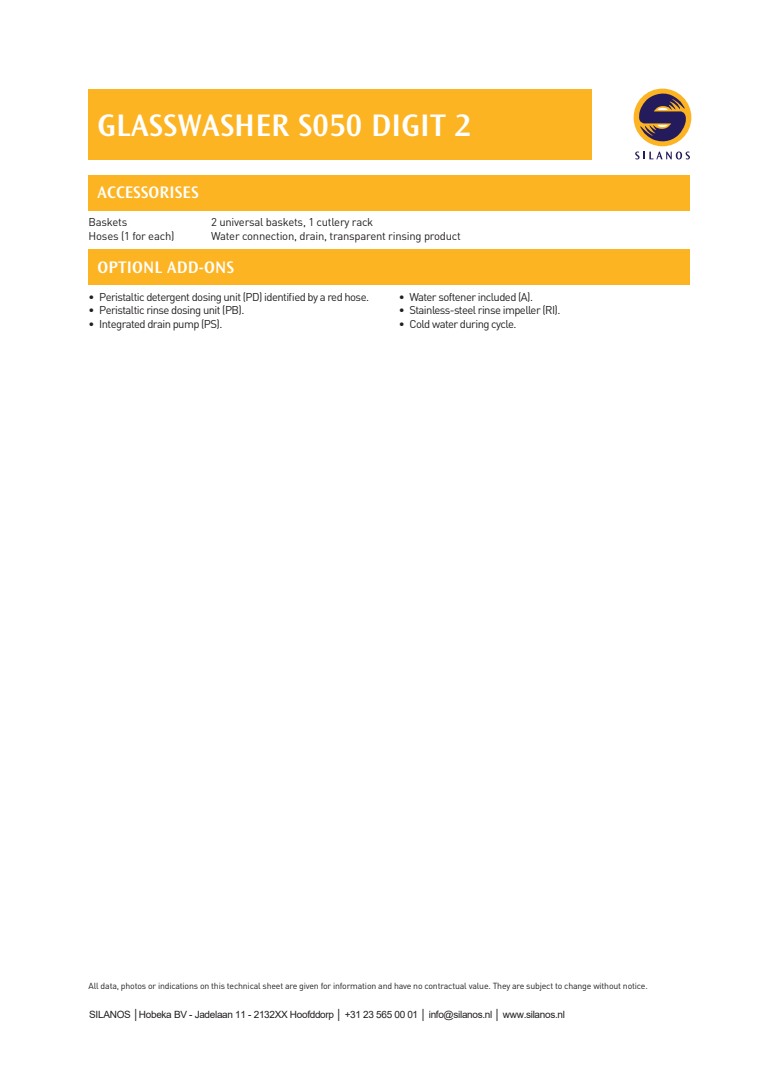
<style>
.page{position:relative;width:780px;height:1088px;background:#fff}
.page>*{position:absolute;margin:0;border:0;box-sizing:border-box;transform-origin:0 0}
.t1{font:600 32.5px "Ocean Sans Std";letter-spacing:.01em;color:#fff}
.t2{font:600 17.5px "Ocean Sans Std";letter-spacing:.01em;color:#fff}
.t3{font:11.25px "DIN";letter-spacing:-.05em;color:#231f20}
.t4{font:11.25px "DIN";letter-spacing:-.02em;color:#231f20}
.t5{font:10px "Arial";letter-spacing:-.03em;color:#231f20}
.t6{font:8.75px "DIN";letter-spacing:-.02em;color:#231f20}
</style>
<div class="page">
<svg style="left:635px;top:151px;width:55px;height:8px"></svg>
<div style="left:633px;top:89px;width:58px;height:57px;background:#fcb423;border-radius:50%"></div>
<svg style="left:639px;top:90px;width:46px;height:54px"></svg>
<div style="left:89px;top:89px;width:503px;height:70px;background:#fcb423"></div>
<div style="left:89px;top:175px;width:601px;height:35px;background:#fcb423"></div>
<div style="left:89px;top:249px;width:601px;height:36px;background:#fcb423"></div>
<h1 class="t1" style="left:97px;top:107px;width:375px">GLASSWASHER S050 DIGIT 2</h1>
<h2 class="t2" style="left:97px;top:183px;width:103px">ACCESSORISES</h2>
<p class="t4" style="left:89px;top:215px;width:40px">Baskets</p>
<p class="t4" style="left:211px;top:215px;width:164px">2 universal baskets, 1 cutlery rack</p>
<p class="t4" style="left:89px;top:229px;width:87px">Hoses (1 for each)</p>
<p class="t4" style="left:211px;top:229px;width:251px">Water connection, drain, transparent rinsing product</p>
<h2 class="t2" style="left:97px;top:257px;width:138px">OPTIONL ADD-ONS</h2>
<p class="t3" style="left:89px;top:289px;width:282px">• Peristaltic detergent dosing unit (PD) identified by a red hose.</p>
<p class="t3" style="left:89px;top:303px;width:157px">• Peristaltic rinse dosing unit (PB).</p>
<p class="t3" style="left:89px;top:317px;width:135px">• Integrated drain pump (PS).</p>
<p class="t3" style="left:399px;top:289px;width:136px">• Water softener included (A).</p>
<p class="t3" style="left:399px;top:303px;width:163px">• Stainless-steel rinse impeller (RI).</p>
<p class="t3" style="left:399px;top:317px;width:119px">• Cold water during cycle.</p>
<p class="t6" style="left:89px;top:980px;width:560px">All data, photos or indications on this technical sheet are given for information and have no contractual value. They are subject to change without notice.</p>
<p class="t5" style="left:89px;top:1008px;width:477px">SILANOS │Hobeka BV - Jadelaan 11 - 2132XX Hoofddorp │ +31 23 565 00 01 │ info@silanos.nl │ www.silanos.nl</p>
</div>
